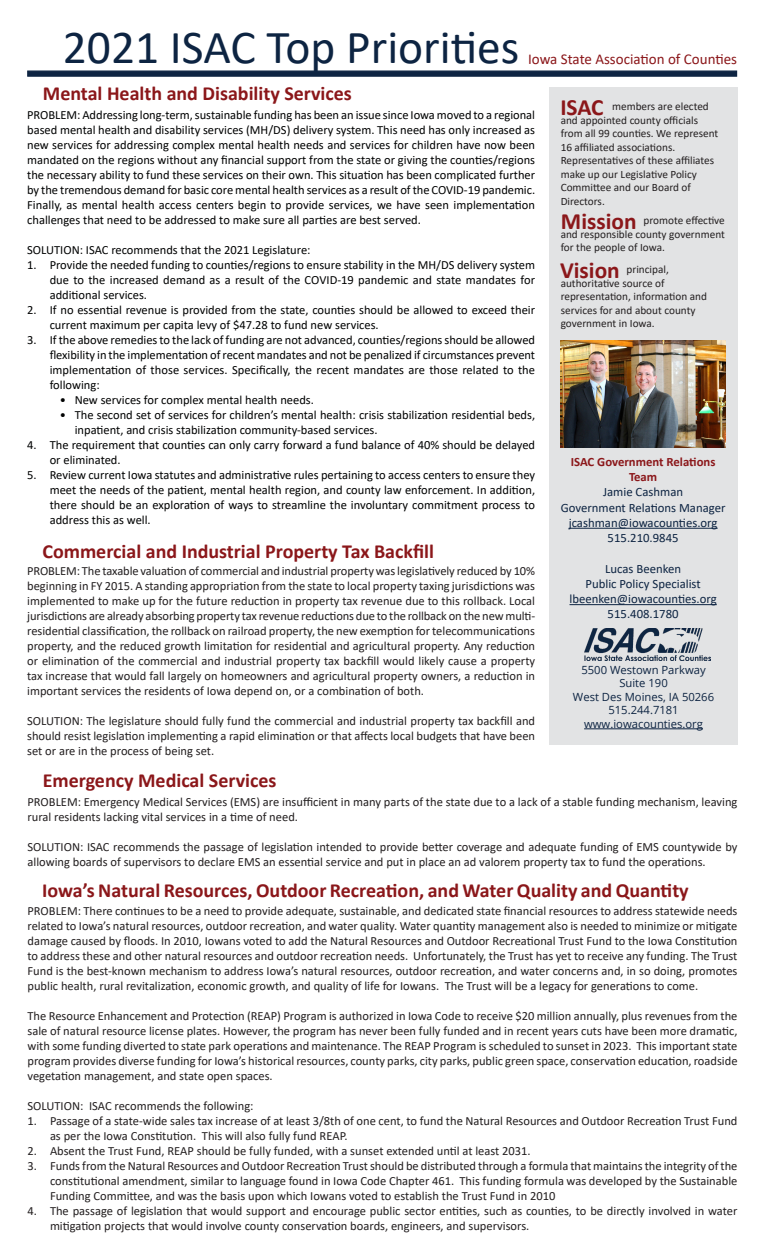
<style>
.page{position:relative;width:765px;height:1260px;background:#fff}
.page>*{position:absolute;margin:0;border:0;box-sizing:border-box;transform-origin:0 0}
.t1{font:47.5px "Calibri";color:#0d2442}
.t2{font:700 23.38px "Calibri";color:#8b171a}
.t3{font:700 20px "Calibri";color:#8b171a}
.t4{font:15px "Calibri";color:#8b171a}
.t5{font:12.75px "Calibri";color:#0d2442}
.t6{font:700 12.75px/15.2px "Calibri";color:#8b171a;text-align:center}
.t7{font:12.5px/15px "Calibri";color:#231f20;text-align:justify}
.List_Paragraph{font:12.5px/15px "Calibri";color:#010202;text-align:justify}
.t8{font:11.25px/13.5px "Calibri";color:#231f20}
.t9{font:11.25px "Open Sans";color:#0d2442}
</style>
<div class="page">
<div style="left:549px;top:87px;width:189px;height:657px;background:#e2e3e4"></div>
<img style="left:560px;top:341px;width:166px;height:106px">
<hr style="left:569px;top:528px;width:149px;height:1px;background:#0d2442">
<hr style="left:570px;top:604px;width:147px;height:1px;background:#0d2442">
<img style="left:585px;top:628px;width:125px;height:32px">
<hr style="left:584px;top:729px;width:119px;height:1px;background:#0d2442">
<svg style="left:27px;top:71px;width:710px;height:6px;background:#162c49"></svg>
<p class="t1" style="left:63px;top:14px;width:458px">2021 ISAC Top Priorities</p>
<p class="List_Paragraph" style="left:27px;top:107px;width:510px">PROBLEM: Addressing long-term, sustainable funding has been an issue since Iowa moved to a regional based mental health and disability services (MH/DS) delivery system. This need has only increased as new services for addressing complex mental health needs and services for children have now been mandated on the regions without any financial support from the state or giving the counties/regions the necessary ability to fund these services on their own. This situation has been complicated further by the tremendous demand for basic core mental health services as a result of the COVID-19 pandemic.<br>Finally, as mental health access centers begin to provide services, we have seen implementation challenges that need to be addressed to make sure all parties are best served.</p>
<p class="List_Paragraph" style="left:27px;top:242px;width:285px">SOLUTION: ISAC recommends that the 2021 Legislature:</p>
<p class="List_Paragraph" style="left:50px;top:257px;width:487px;text-indent:-22px">1. Provide the needed funding to counties/regions to ensure stability in the MH/DS delivery system due to the increased demand as a result of the COVID-19 pandemic and state mandates for additional services.</p>
<p class="List_Paragraph" style="left:50px;top:302px;width:487px;text-indent:-22px">2. If no essential revenue is provided from the state, counties should be allowed to exceed their current maximum per capita levy of $47.28 to fund new services.</p>
<p class="List_Paragraph" style="left:50px;top:332px;width:487px;text-indent:-22px">3. If the above remedies to the lack of funding are not advanced, counties/regions should be allowed flexibility in the implementation of recent mandates and not be penalized if circumstances prevent implementation of those services. Specifically, the recent mandates are those related to the following:</p>
<p class="List_Paragraph" style="left:60px;top:392px;width:256px">• New services for complex mental health needs.</p>
<p class="List_Paragraph" style="left:75px;top:407px;width:462px;text-indent:-15px">• The second set of services for children’s mental health: crisis stabilization residential beds, inpatient, and crisis stabilization community-based services.</p>
<p class="List_Paragraph" style="left:50px;top:437px;width:487px;text-indent:-22px">4. The requirement that counties can only carry forward a fund balance of 40% should be delayed or eliminated.</p>
<p class="List_Paragraph" style="left:50px;top:467px;width:487px;text-indent:-22px">5. Review current Iowa statutes and administrative rules pertaining to access centers to ensure they meet the needs of the patient, mental health region, and county law enforcement. In addition, there should be an exploration of ways to streamline the involuntary commitment process to address this as well.</p>
<p class="t4" style="left:528px;top:48px;width:211px">Iowa State Association of Counties</p>
<p class="t3" style="left:43px;top:79px;width:311px">Mental Health and Disability Services</p>
<p class="t2" style="left:560px;top:91px;width:45px">ISAC</p>
<p class="t8" style="left:561px;top:99px;width:159px;text-indent:51px">members are elected and appointed county officials from all 99 counties. We represent<br>16 affiliated associations.<br>Representatives of these affiliates make up our Legislative Policy<br>Committee and our Board of<br>Directors.</p>
<p class="t2" style="left:561px;top:205px;width:77px">Mission</p>
<p class="t2" style="left:560px;top:254px;width:61px">Vision</p>
<p class="t8" style="left:561px;top:214px;width:166px;text-align:justify;text-indent:83px">promote effective and responsible county government for the people of Iowa.</p>
<p class="t8" style="left:561px;top:263px;width:148px;text-indent:66px">principal, authoritative source of representation, information and services for and about county government in Iowa.</p>
<p class="t6" style="left:571px;top:454px;width:146px">ISAC Government Relations<br>Team</p>
<p class="t5" style="left:603px;top:483px;width:81px">Jamie Cashman</p>
<p class="t5" style="left:561px;top:498px;width:166px">Government Relations Manager</p>
<p class="t5" style="left:569px;top:514px;width:150px">jcashman@iowacounties.org</p>
<p class="t5" style="left:608px;top:529px;width:72px">515.210.9845</p>
<p class="t5" style="left:605px;top:560px;width:77px">Lucas Beenken</p>
<p class="t5" style="left:586px;top:575px;width:117px">Public Policy Specialist</p>
<p class="t5" style="left:570px;top:590px;width:149px">lbeenken@iowacounties.org</p>
<p class="t5" style="left:608px;top:605px;width:72px">515.408.1780</p>
<p class="t3" style="left:42px;top:537px;width:393px">Commercial and Industrial Property Tax Backfill</p>
<p class="t7" style="left:27px;top:563px;width:510px">PROBLEM: The taxable valuation of commercial and industrial property was legislatively reduced by 10% beginning in FY 2015. A standing appropriation from the state to local property taxing jurisdictions was implemented to make up for the future reduction in property tax revenue due to this rollback. Local jurisdictions are already absorbing property tax revenue reductions due to the rollback on the new multi&shy;residential classification, the rollback on railroad property, the new exemption for telecommunications property, and the reduced growth limitation for residential and agricultural property. Any reduction or elimination of the commercial and industrial property tax backfill would likely cause a property tax increase that would fall largely on homeowners and agricultural property owners, a reduction in important services the residents of Iowa depend on, or a combination of both.</p>
<p class="t7" style="left:27px;top:713px;width:510px">SOLUTION: The legislature should fully fund the commercial and industrial property tax backfill and should resist legislation implementing a rapid elimination or that affects local budgets that have been set or are in the process of being set.</p>
<p class="t9" style="left:581px;top:662px;width:126px">5500 Westown Parkway</p>
<p class="t9" style="left:619px;top:676px;width:50px">Suite 190</p>
<p class="t9" style="left:573px;top:689px;width:143px">West Des Moines, IA 50266</p>
<p class="t9" style="left:608px;top:703px;width:72px">515.244.7181</p>
<p class="t9" style="left:584px;top:716px;width:120px">www.iowacounties.org</p>
<p class="t3" style="left:43px;top:766px;width:235px">Emergency Medical Services</p>
<p class="t7" style="left:28px;top:794px;width:711px">PROBLEM: Emergency Medical Services (EMS) are insufficient in many parts of the state due to a lack of a stable funding mechanism, leaving rural residents lacking vital services in a time of need.</p>
<p class="t7" style="left:28px;top:839px;width:712px">SOLUTION: ISAC recommends the passage of legislation intended to provide better coverage and adequate funding of EMS countywide by allowing boards of supervisors to declare EMS an essential service and put in place an ad valorem property tax to fund the operations.</p>
<p class="t3" style="left:42px;top:876px;width:648px">Iowa’s Natural Resources, Outdoor Recreation, and Water Quality and Quantity</p>
<p class="t7" style="left:28px;top:903px;width:712px">PROBLEM: There continues to be a need to provide adequate, sustainable, and dedicated state financial resources to address statewide needs related to Iowa’s natural resources, outdoor recreation, and water quality. Water quantity management also is needed to minimize or mitigate damage caused by floods. In 2010, Iowans voted to add the Natural Resources and Outdoor Recreational Trust Fund to the Iowa Constitution to address these and other natural resources and outdoor recreation needs. Unfortunately, the Trust has yet to receive any funding. The Trust Fund is the best-known mechanism to address Iowa’s natural resources, outdoor recreation, and water concerns and, in so doing, promotes public health, rural revitalization, economic growth, and quality of life for Iowans. The Trust will be a legacy for generations to come.</p>
<p class="t7" style="left:28px;top:1008px;width:712px">The Resource Enhancement and Protection (REAP) Program is authorized in Iowa Code to receive $20 million annually, plus revenues from the sale of natural resource license plates. However, the program has never been fully funded and in recent years cuts have been more dramatic, with some funding diverted to state park operations and maintenance. The REAP Program is scheduled to sunset in 2023. This important state program provides diverse funding for Iowa’s historical resources, county parks, city parks, public green space, conservation education, roadside vegetation management, and state open spaces.</p>
<p class="t7" style="left:28px;top:1098px;width:228px">SOLUTION: ISAC recommends the following:</p>
<p class="t7" style="left:50px;top:1113px;width:689px;text-indent:-22px">1. Passage of a state-wide sales tax increase of at least 3/8th of one cent, to fund the Natural Resources and Outdoor Recreation Trust Fund as per the Iowa Constitution. This will also fully fund REAP.</p>
<p class="t7" style="left:28px;top:1143px;width:505px">2. Absent the Trust Fund, REAP should be fully funded, with a sunset extended until at least 2031.</p>
<p class="t7" style="left:50px;top:1158px;width:689px;text-indent:-22px">3. Funds from the Natural Resources and Outdoor Recreation Trust should be distributed through a formula that maintains the integrity of the constitutional amendment, similar to language found in Iowa Code Chapter 461. This funding formula was developed by the Sustainable Funding Committee, and was the basis upon which Iowans voted to establish the Trust Fund in 2010</p>
<p class="t7" style="left:50px;top:1203px;width:689px;text-indent:-22px">4. The passage of legislation that would support and encourage public sector entities, such as counties, to be directly involved in water mitigation projects that would involve county conservation boards, engineers, and supervisors.</p>
</div>
